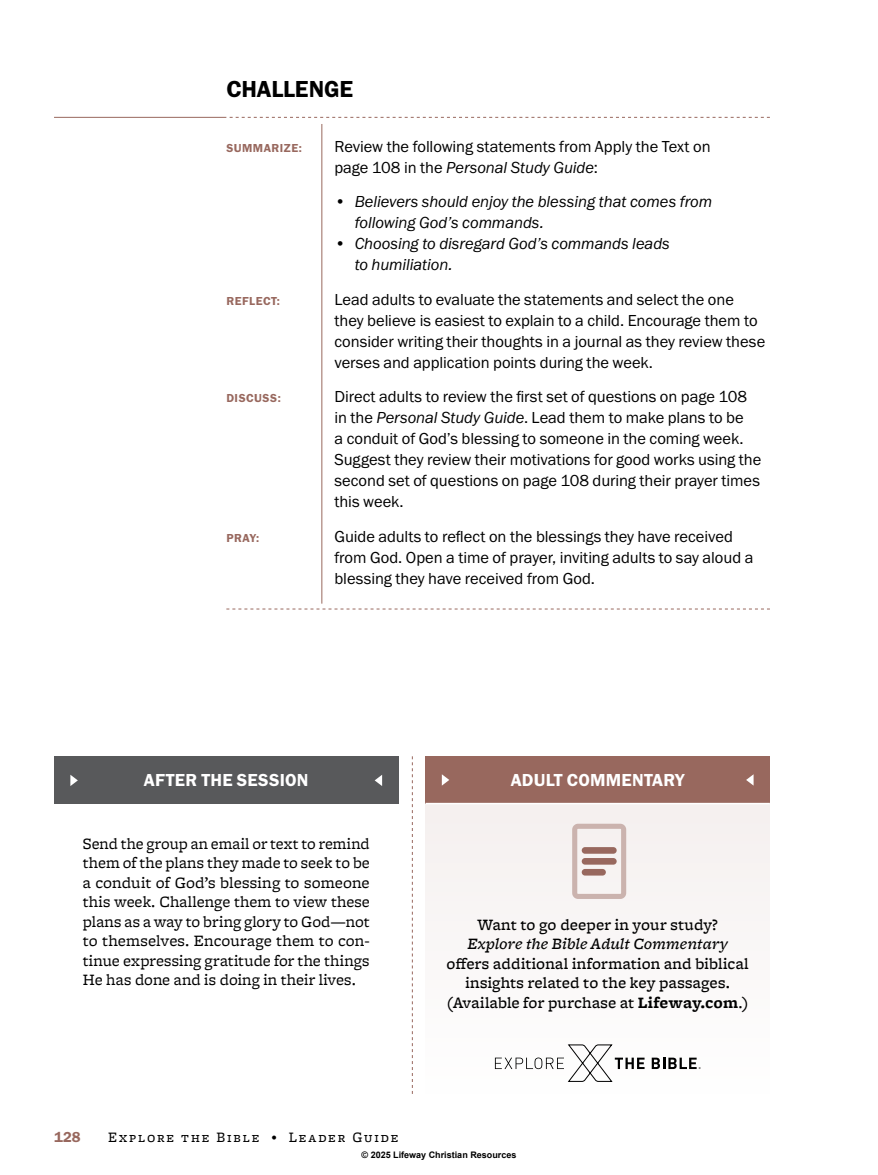
<style>
.page{position:relative;width:878px;height:1175px;background:#fff}
.page>*{position:absolute;margin:0;border:0;box-sizing:border-box;transform-origin:0 0}
.t1{font:24px "Franklin Gothic URW Dem";letter-spacing:-.005em;color:#000}
.t2{font:18px "Franklin Gothic URW Dem";letter-spacing:.01em;color:#fff}
.t3{font:16.5px/21px "Franklin Gothic URW Boo";letter-spacing:-.005em;color:#000}
.t4{font:16.5px/19.5px "Freight Micro Pro";letter-spacing:.01em;color:#000;text-align:justify}
.t5{font:16.5px/21px "Franklin Gothic URW Boo Ita";letter-spacing:-.005em;color:#000}
.t6{font:500 16.5px/19.5px "Freight Micro Pro";letter-spacing:.02em;color:#000;text-align:center}
.t7{font:italic 500 16.5px "Freight Micro Pro";letter-spacing:.01em;color:#000}
.t8{font:15px "Freight Micro Pro";letter-spacing:.125em;color:#000}
.t9{font:15px "Franklin Gothic URW Dem";color:#98685e}
.t10{font:12px "Franklin Gothic URW Dem";letter-spacing:.04em;color:#98685e}
.t11{font:700 9px "Arial";color:#000}
.s1{font-family:"Franklin Gothic URW Boo"}
.s2{font-family:"Franklin Gothic URW Boo Ita"}
.s3{font-weight:700}
.s4{font-weight:400}
.s5{font-size:10.5px}
</style>
<div class="page">
<hr style="left:321px;top:124px;width:1px;height:479px;background:#98685e">
<svg style="left:412px;top:756px;width:1px;height:338px"></svg>
<svg style="left:230px;top:117px;width:540px;height:1px"></svg>
<hr style="left:54px;top:117px;width:172px;height:1px;background:#98685e">
<div style="left:54px;top:756px;width:344px;height:47px;background:#58595b"></div>
<svg style="left:226px;top:608px;width:544px;height:1px"></svg>
<svg style="left:374px;top:775px;width:8px;height:11px"></svg>
<svg style="left:70px;top:775px;width:8px;height:11px"></svg>
<div style="left:425px;top:756px;width:345px;height:47px;background:#98685e"></div>
<div style="left:425px;top:804px;width:345px;height:290px;background:#f9f7f6"></div>
<svg style="left:572px;top:823px;width:54px;height:76px"></svg>
<svg style="left:651px;top:1057px;width:49px;height:12px"></svg>
<svg style="left:495px;top:1044px;width:149px;height:38px"></svg>
<hr style="left:425px;top:802px;width:345px;height:2px;background:#fff">
<svg style="left:746px;top:775px;width:7px;height:10px"></svg>
<svg style="left:442px;top:774px;width:7px;height:11px"></svg>
<h1 class="t1" style="left:226px;top:74px;width:128px">CHALLENGE</h1>
<p class="t10" style="left:226px;top:140px;width:77px">SUMMARIZE:</p>
<p class="t3" style="left:334px;top:135px;width:378px">Review the following statements from Apply the Text on</p>
<p class="t5" style="left:334px;top:156px;width:265px"><span class="s1">page 108 in the</span> Personal Study Guide<span class="s1">:</span></p>
<p class="t5" style="left:354px;top:191px;width:359px;text-indent:-20px">• Believers should enjoy the blessing that comes from following God’s commands.</p>
<p class="t5" style="left:354px;top:233px;width:317px;text-indent:-20px">• Choosing to disregard God’s commands leads to humiliation.</p>
<p class="t10" style="left:226px;top:293px;width:55px">REFLECT:</p>
<p class="t3" style="left:334px;top:288px;width:432px">Lead adults to evaluate the statements and select the one they believe is easiest to explain to a child. Encourage them to consider writing their thoughts in a journal as they review these verses and application points during the week.</p>
<p class="t10" style="left:226px;top:391px;width:56px">DISCUSS:</p>
<p class="t3" style="left:334px;top:386px;width:428px">Direct adults to review the first set of questions on page 108 in the <span class="s2">Personal Study Guide</span>. Lead them to make plans to be<br>a conduit of God’s blessing to someone in the coming week.<br>Suggest they review their motivations for good works using the second set of questions on page 108 during their prayer times this week.</p>
<p class="t10" style="left:226px;top:530px;width:34px">PRAY:</p>
<p class="t3" style="left:334px;top:525px;width:420px">Guide adults to reflect on the blessings they have received from God. Open a time of prayer, inviting adults to say aloud a blessing they have received from God.</p>
<p class="t2" style="left:144px;top:769px;width:166px">AFTER THE SESSION</p>
<p class="t4" style="left:83px;top:833px;width:288px">Send the group an email or text to remind them of the plans they made to seek to be a conduit of God’s blessing to someone this week. Challenge them to view these plans as a way to bring glory to God—not to themselves. Encourage them to con&shy;tinue expressing gratitude for the things He has done and is doing in their lives.</p>
<p class="t2" style="left:511px;top:769px;width:175px">ADULT COMMENTARY</p>
<p class="t6" style="left:477px;top:914px;width:242px">Want to go deeper in your study?</p>
<p class="t7" style="left:467px;top:932px;width:262px">Explore the Bible Adult Commentary</p>
<p class="t6" style="left:446px;top:953px;width:305px">offers additional information and biblical insights related to the key passages. (Available for purchase at <span class="s3">Lifeway.com</span><span class="s4">.</span>)</p>
<p class="t9" style="left:54px;top:1127px;width:28px">128</p>
<p class="t8" style="left:108px;top:1126px;width:292px">Explore the Bible <span class="s5">•</span> Leader Guide</p>
<p class="t11" style="left:361px;top:1149px;width:156px">© 2025 Lifeway Christian Resources</p>
</div>
